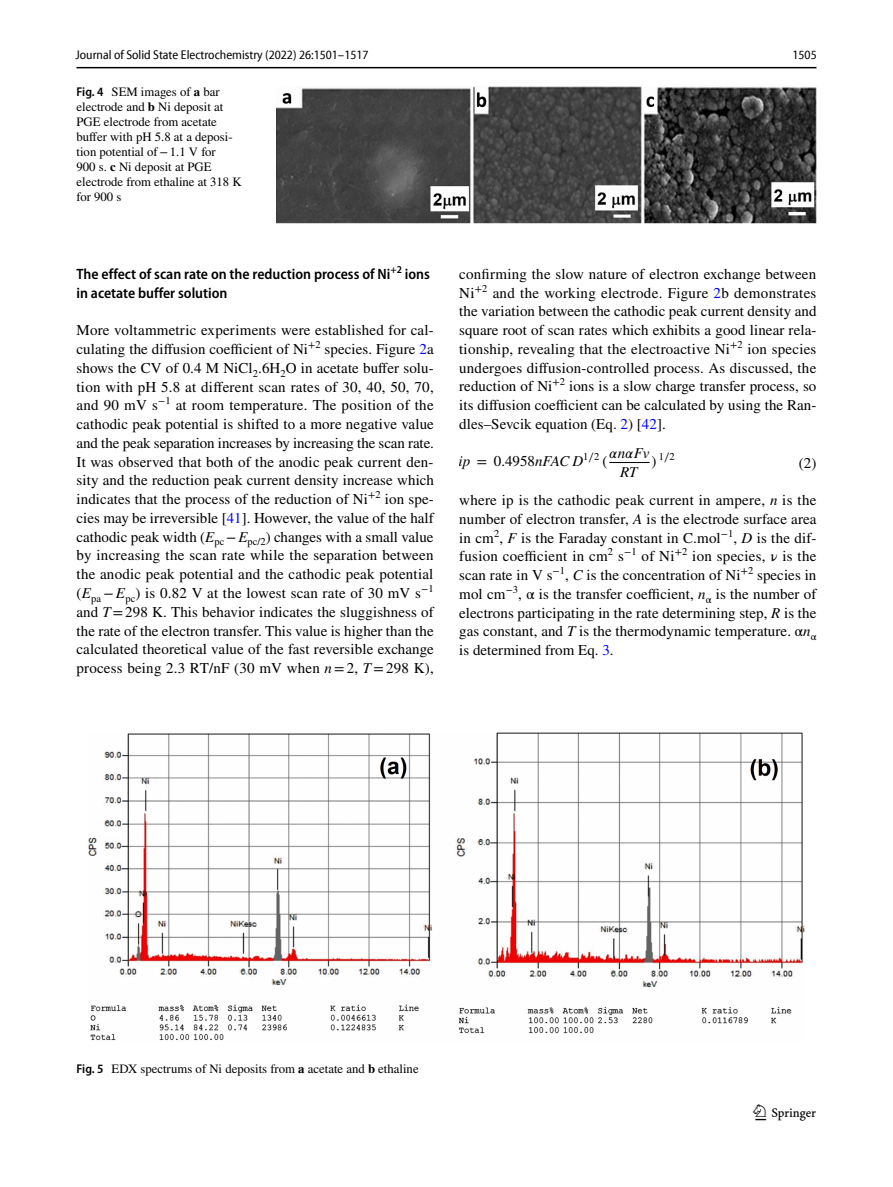
<style>
.page{position:relative;width:893px;height:1187px;background:#fff}
.page>*{position:absolute;margin:0;border:0;box-sizing:border-box;transform-origin:0 0}
.t1{font:22.5px "Springnew Regular 3";color:#000}
.t2{font:15px/18.8px "STIX";letter-spacing:.005em;color:#000;text-align:justify}
.t3{font:600 semi-condensed 15px/18.8px "Myriad Pro";color:#000}
.t4{font:15px/19.2px "STIX General Italic 2";color:#000;text-align:center}
.t5{font:12.75px/15px "STIX";color:#000}
.t6{font:semi-condensed 12.75px "Myriad Pro Unic";color:#000}
.t7{font:10.5px "STIX General Regular 2";color:#000}
.s1{font-family:"Myriad Pro";font-weight:600;font-stretch:semi-condensed}
.s2{font-weight:700}
.s3{color:#00f}
.s4{font-style:italic}
.s5{font-family:"STIX Math Regular 2"}
.s6{font-family:"STIX Math Regular 2";font-size:15px}
.s7{font-family:"STIX Math";font-style:italic}
.s8{font-family:"STIX General Regular 2"}
</style>
<div class="page">
<hr style="left:77px;top:67px;width:739px;height:1px;background:#000">
<hr style="left:609px;top:462px;width:41px;height:1px;background:#000">
<img style="left:276px;top:87px;width:540px;height:137px">
<img style="left:88px;top:732px;width:717px;height:309px">
<p class="t6" style="left:76px;top:50px;width:294px">Journal of Solid State Electrochemistry (2022) 26:1501–1517</p>
<p class="t6" style="left:792px;top:50px;width:26px">1505</p>
<p class="t5" style="left:77px;top:85px;width:167px"><span class="s1">Fig. 4</span> SEM images of <span class="s2">a</span> bar electrode and <span class="s2">b</span> Ni deposit at<br>PGE electrode from acetate buffer with pH 5.8 at a deposi&shy;tion potential of−1.1 V for<br>900 s. <span class="s2">c</span> Ni deposit at PGE electrode from ethaline at 318 K for 900 s</p>
<p class="t3" style="left:77px;top:265px;width:355px">The effect of scan rate on the reduction process of Ni<sup>+2</sup> ions in acetate buffer solution</p>
<p class="t2" style="left:77px;top:322px;width:359px">More voltammetric experiments were established for cal&shy;culating the diffusion coefficient of Ni<sup>+2</sup> species. Figure <span class="s3">2</span>a shows the CV of 0.4 M NiCl<sub>2</sub>.6H<sub>2</sub>O in acetate buffer solu&shy;tion with pH 5.8 at different scan rates of 30, 40, 50, 70, and 90 mV s<sup>−1</sup> at room temperature. The position of the cathodic peak potential is shifted to a more negative value and the peak separation increases by increasing the scan rate.<br>It was observed that both of the anodic peak current den&shy;sity and the reduction peak current density increase which indicates that the process of the reduction of Ni<sup>+2</sup> ion spe&shy;cies may be irreversible [<span class="s3">41</span>]. However, the value of the half cathodic peak width (<span class="s4">E</span><sub>pc</sub> −<span class="s4">E</span><sub>pc/2</sub>) changes with a small value by increasing the scan rate while the separation between the anodic peak potential and the cathodic peak potential (<span class="s4">E</span><sub>pa</sub> −<span class="s4">E</span><sub>pc</sub>) is 0.82 V at the lowest scan rate of 30 mV s<sup>−1 </sup>and <span class="s4">T</span>=298 K. This behavior indicates the sluggishness of the rate of the electron transfer. This value is higher than the calculated theoretical value of the fast reversible exchange process being 2.3 RT/nF (30 mV when <span class="s4">n</span>=2, <span class="s4">T</span>=298 K),</p>
<p class="t2" style="left:459px;top:265px;width:359px">confirming the slow nature of electron exchange between Ni<sup>+2</sup> and the working electrode. Figure <span class="s3">2</span>b demonstrates the variation between the cathodic peak current density and square root of scan rates which exhibits a good linear rela&shy;tionship, revealing that the electroactive Ni<sup>+2</sup> ion species undergoes diffusion-controlled process. As discussed, the reduction of Ni<sup>+2</sup> ions is a slow charge transfer process, so its diffusion coefficient can be calculated by using the Ran&shy;dles–Sevcik equation (Eq. <span class="s3">2</span>) [<span class="s3">42</span>].</p>
<p class="t7" style="left:583px;top:450px;width:26px">1<span class="s5">∕</span>2 <span class="s6">(</span></p>
<p class="t4" style="left:609px;top:444px;width:42px"><span class="s7">𝛼</span>n<span class="s7">𝛼</span>Fv<br>RT</p>
<p class="t7" style="left:651px;top:450px;width:25px"><span class="s6">)</span> 1<span class="s5">∕</span>2</p>
<p class="t4" style="left:458px;top:453px;width:126px">ip <span class="s5">=</span> <span class="s8">0.4958</span>nFAC D</p>
<p class="t2" style="left:799px;top:454px;width:19px">(2)</p>
<p class="t2" style="left:459px;top:491px;width:359px">where ip is the cathodic peak current in ampere, <span class="s4">n</span> is the number of electron transfer, <span class="s4">A</span> is the electrode surface area in cm<sup>2</sup>, <span class="s4">F</span> is the Faraday constant in C.mol<sup>−1</sup>, <span class="s4">D</span> is the dif&shy;fusion coefficient in cm<sup>2</sup> s<sup>−1</sup> of Ni<sup>+2</sup> ion species, ν is the scan rate in V s<sup>−1</sup>, <span class="s4">C</span> is the concentration of Ni<sup>+2</sup> species in mol cm<sup>−3</sup>, α is the transfer coefficient, <span class="s4">n</span><sub>α</sub> is the number of electrons participating in the rate determining step, <span class="s4">R</span> is the gas constant, and <span class="s4">T</span> is the thermodynamic temperature. α<span class="s4">n</span><sub>α </sub>is determined from Eq. <span class="s3">3</span>.</p>
<p class="t5" style="left:77px;top:1062px;width:344px"><span class="s1">Fig. 5</span> EDX spectrums of Ni deposits from <span class="s2">a</span> acetate and <span class="s2">b</span> ethaline</p>
<h1 class="t1" style="left:755px;top:1104px;width:62px">1 3</h1>
</div>
